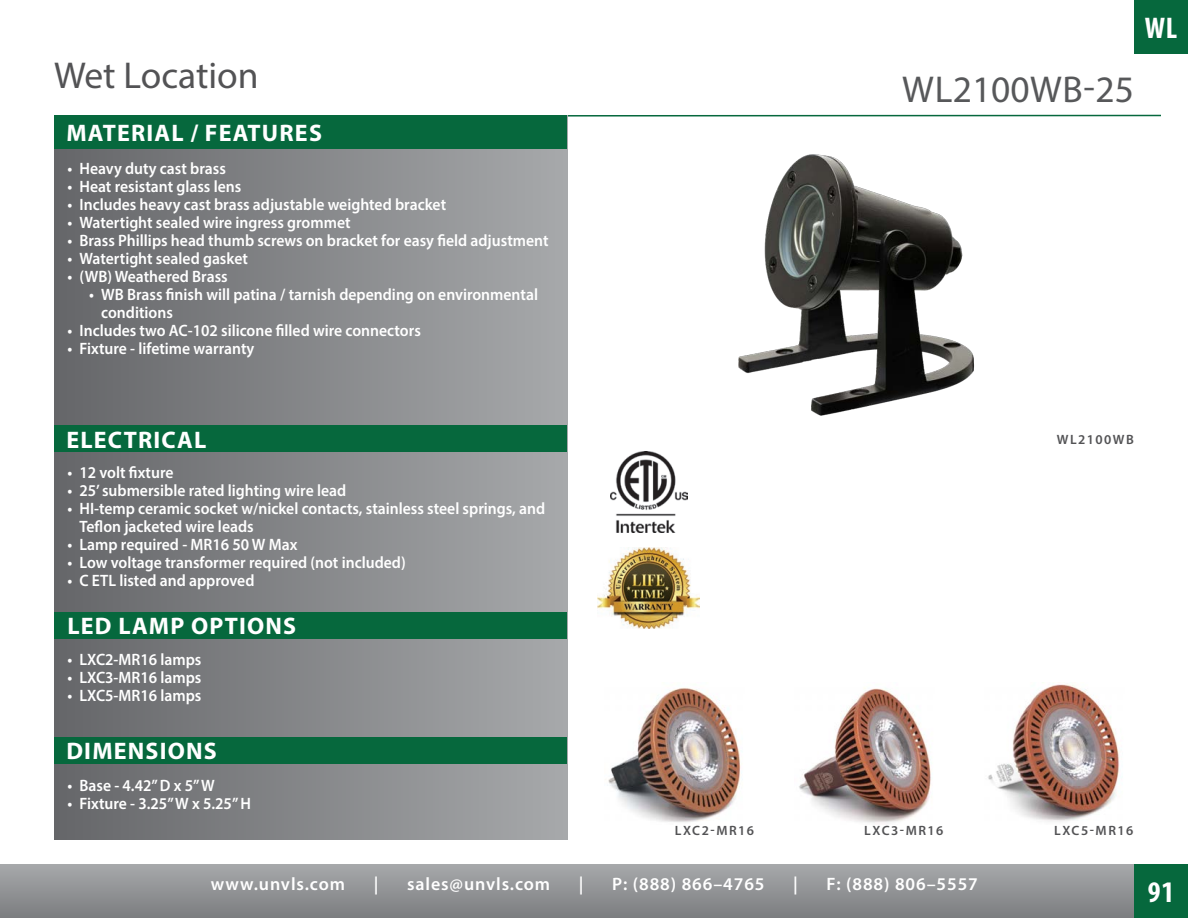
<style>
.page{position:relative;width:1188px;height:918px;background:#fff}
.page>*{position:absolute;margin:0;border:0;box-sizing:border-box;transform-origin:0 0}
.Product_Type{font:37.5px "Myriad Pro";color:#535355}
.Product_number_large{font:37.5px "Myriad Pro";letter-spacing:.005em;color:#57585a}
.Corners{font:700 condensed 30px "Myriad Pro";color:#fff}
.t1{font:700 24px "Myriad Pro";letter-spacing:.05em;color:#fff}
.t2{font:600 18px "Myriad Pro";letter-spacing:.05em;color:#fff}
.t3{font:600 16.5px/18px "Myriad Pro";color:#fff;scale:.95 1}
.product_code{font:600 13.5px "Myriad Pro";letter-spacing:.11em;color:#535355}
</style>
<div class="page">
<div style="left:0;top:864px;width:1188px;height:54px;background:linear-gradient(to bottom,#a7a9ab,#7d7e81)"></div>
<svg style="left:567px;top:114px;width:594px;height:4px"></svg>
<div style="left:54px;top:115px;width:513px;height:725px;background:linear-gradient(to right,#656669,#a7a9ab)"></div>
<div style="left:54px;top:737px;width:513px;height:27px;background:#06683d"></div>
<div style="left:54px;top:612px;width:513px;height:27px;background:#06683d"></div>
<div style="left:54px;top:115px;width:513px;height:34px;background:#06683d"></div>
<div style="left:54px;top:425px;width:513px;height:27px;background:#06683d"></div>
<img style="left:738px;top:154px;width:236px;height:262px">
<img style="left:608px;top:687px;width:133px;height:135px">
<img style="left:988px;top:682px;width:131px;height:140px">
<img style="left:799px;top:688px;width:132px;height:136px">
<img style="left:610px;top:452px;width:77px;height:81px">
<img style="left:598px;top:547px;width:101px;height:81px">
<div style="left:1134px;top:0;width:54px;height:54px;background:#06683d"></div>
<div style="left:1134px;top:864px;width:54px;height:54px;background:#06683d"></div>
<p class="Product_Type" style="left:54px;top:53px;width:206px">Wet Location</p>
<h3 class="t1" style="left:66px;top:117px;width:257px">MATERIAL / FEATURES</h3>
<p class="t3" style="left:68px;top:159px;width:168px">• Heavy duty cast brass</p>
<p class="t3" style="left:68px;top:177px;width:185px">• Heat resistant glass lens</p>
<p class="t3" style="left:68px;top:195px;width:400px">• Includes heavy cast brass adjustable weighted bracket</p>
<p class="t3" style="left:68px;top:213px;width:300px">• Watertight sealed wire ingress grommet</p>
<p class="t3" style="left:68px;top:231px;width:508px">• Brass Phillips head thumb screws on bracket for easy field adjustment</p>
<p class="t3" style="left:68px;top:249px;width:191px">• Watertight sealed gasket</p>
<p class="t3" style="left:68px;top:267px;width:170px">• (WB) Weathered Brass</p>
<p class="t3" style="left:101px;top:285px;width:461px;text-indent:-12px">• WB Brass finish will patina / tarnish depending on environmental conditions</p>
<p class="t3" style="left:68px;top:321px;width:374px">• Includes two AC-102 silicone filled wire connectors</p>
<p class="t3" style="left:68px;top:339px;width:198px">• Fixture - lifetime warranty</p>
<p class="Corners" style="left:1145px;top:10px;width:34px">WL</p>
<p class="Product_number_large" style="left:902px;top:66px;width:233px">WL2100WB-25</p>
<h3 class="t1" style="left:66px;top:424px;width:142px">ELECTRICAL</h3>
<p class="t3" style="left:68px;top:463px;width:113px">• 12 volt fixture</p>
<p class="t3" style="left:68px;top:481px;width:295px">• 25’ submersible rated lighting wire lead</p>
<p class="t3" style="left:80px;top:499px;width:492px;text-indent:-12px">• HI-temp ceramic socket w/nickel contacts, stainless steel springs, and<br>Teflon jacketed wire leads</p>
<p class="t3" style="left:68px;top:535px;width:244px">• Lamp required - MR16 50 W Max</p>
<p class="t3" style="left:68px;top:553px;width:358px">• Low voltage transformer required (not included)</p>
<p class="t3" style="left:68px;top:571px;width:198px">• C ETL listed and approved</p>
<h3 class="t1" style="left:67px;top:610px;width:230px">LED LAMP OPTIONS</h3>
<p class="t3" style="left:68px;top:650px;width:143px">• LXC2-MR16 lamps</p>
<p class="t3" style="left:68px;top:668px;width:143px">• LXC3-MR16 lamps</p>
<p class="t3" style="left:68px;top:686px;width:143px">• LXC5-MR16 lamps</p>
<h3 class="t1" style="left:66px;top:736px;width:152px">DIMENSIONS</h3>
<p class="t3" style="left:68px;top:776px;width:157px">• Base - 4.42” D x 5” W</p>
<p class="t3" style="left:68px;top:794px;width:195px">• Fixture - 3.25” W x 5.25” H</p>
<p class="product_code" style="left:1057px;top:431px;width:79px">WL2100WB</p>
<p class="product_code" style="left:675px;top:822px;width:81px">LXC2-MR16</p>
<p class="product_code" style="left:864px;top:822px;width:81px">LXC3-MR16</p>
<p class="product_code" style="left:1054px;top:822px;width:81px">LXC5-MR16</p>
<p class="t2" style="left:211px;top:873px;width:136px">www.unvls.com</p>
<p class="t2" style="left:374px;top:873px;width:6px">|</p>
<p class="t2" style="left:407px;top:873px;width:145px">sales@unvls.com</p>
<p class="t2" style="left:579px;top:873px;width:6px">|</p>
<p class="t2" style="left:612px;top:873px;width:154px">P: (888) 866–4765</p>
<p class="t2" style="left:793px;top:873px;width:6px">|</p>
<p class="t2" style="left:827px;top:873px;width:153px">F: (888) 806–5557</p>
<p class="Corners" style="left:1148px;top:874px;width:28px">91</p>
</div>
